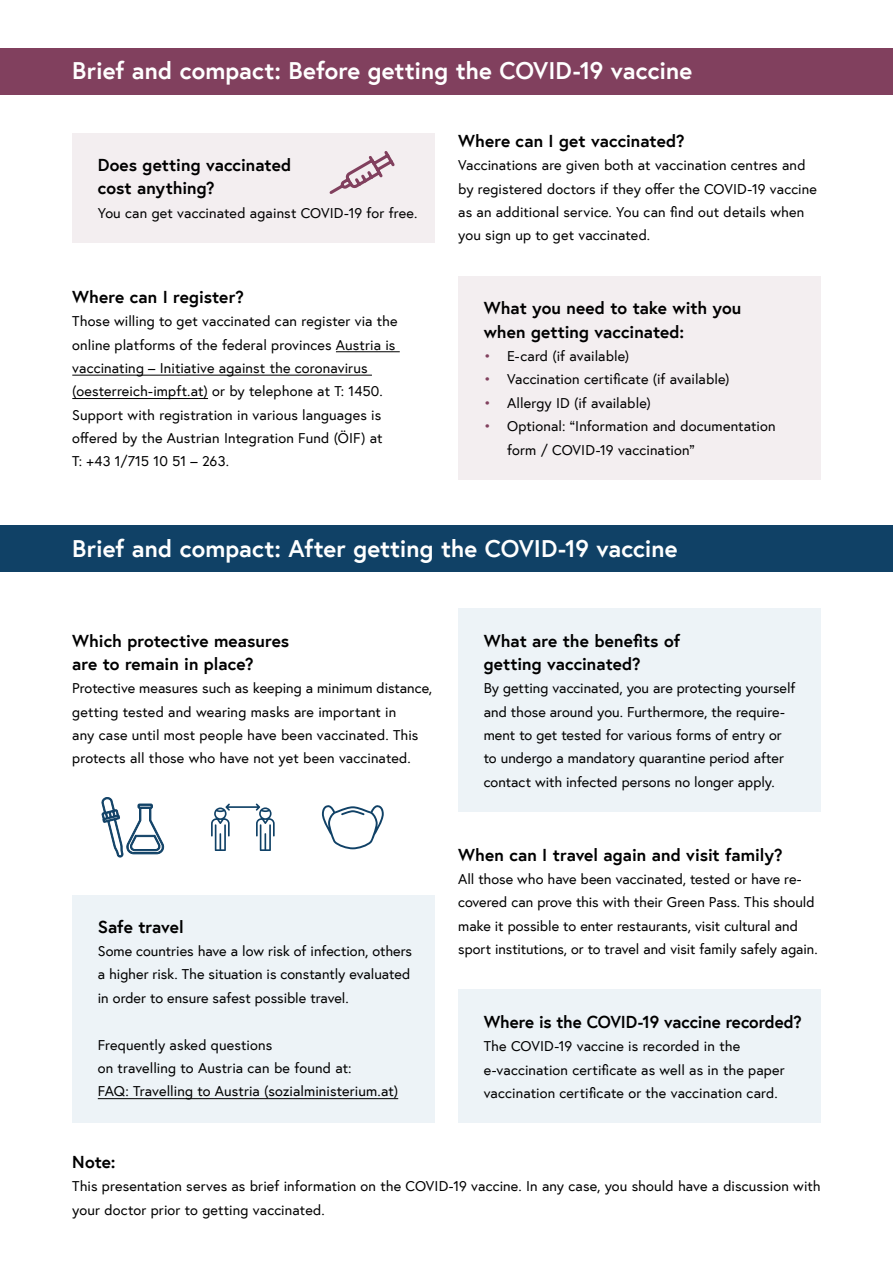
<style>
.page{position:relative;width:893px;height:1263px;background:#fff}
.page>*{position:absolute;margin:0;border:0;box-sizing:border-box;transform-origin:0 0}
.Titelseite_h2_Infoblatt_Untertitel{font:700 24px "Europa Austria";color:#fff}
.h3_Infoblatt_ohne_Nummerierung{font:700 17.25px/23.2px "Europa Austria";color:#000}
.p_ohne_Einzug{font:14.4px/23.4px "Europa Austria";letter-spacing:.005em;color:#000}
.s1{color:#81405e}
</style>
<div class="page">
<div style="left:458px;top:276px;width:363px;height:203px;background:#f0eaed"></div>
<div style="left:72px;top:133px;width:363px;height:110px;background:#f0eaed"></div>
<div style="left:72px;top:895px;width:363px;height:228px;background:#e9f0f5"></div>
<div style="left:458px;top:989px;width:363px;height:134px;background:#e9f0f5"></div>
<div style="left:458px;top:608px;width:363px;height:204px;background:#e9f0f5"></div>
<div style="left:0;top:525px;width:893px;height:47px;background:#104166"></div>
<hr style="left:336px;top:351px;width:64px;height:1px;background:#000">
<hr style="left:72px;top:375px;width:300px;height:1px;background:#000">
<hr style="left:72px;top:398px;width:136px;height:1px;background:#000">
<hr style="left:98px;top:1098px;width:300px;height:1px;background:#000">
<svg style="left:329px;top:151px;width:66px;height:43px"></svg>
<div style="left:0;top:48px;width:893px;height:47px;background:#81405e"></div>
<svg style="left:322px;top:805px;width:62px;height:44px"></svg>
<svg style="left:211px;top:803px;width:64px;height:48px"></svg>
<svg style="left:101px;top:797px;width:63px;height:60px"></svg>
<h2 class="Titelseite_h2_Infoblatt_Untertitel" style="left:72px;top:54px;width:621px">Brief and compact: Before getting the COVID-19 vaccine</h2>
<h3 class="h3_Infoblatt_ohne_Nummerierung" style="left:98px;top:153px;width:195px">Does getting vaccinated cost anything?</h3>
<p class="p_ohne_Einzug" style="left:98px;top:201px;width:321px">You can get vaccinated against COVID-19 for free.</p>
<h3 class="h3_Infoblatt_ohne_Nummerierung" style="left:72px;top:285px;width:173px">Where can I register?</h3>
<p class="p_ohne_Einzug" style="left:72px;top:309px;width:327px">Those willing to get vaccinated can register via the online platforms of the federal provinces Austria is vaccinating – Initiative against the coronavirus (oesterreich-impft.at) or by telephone at T: 1450.</p>
<p class="p_ohne_Einzug" style="left:72px;top:403px;width:312px;text-align:justify">Support with registration in various languages is offered by the Austrian Integration Fund (ÖIF) at T: +43 1/715 10 51 – 263.</p>
<h3 class="h3_Infoblatt_ohne_Nummerierung" style="left:458px;top:129px;width:228px">Where can I get vaccinated?</h3>
<p class="p_ohne_Einzug" style="left:458px;top:153px;width:360px">Vaccinations are given both at vaccination centres and by registered doctors if they offer the COVID-19 vaccine as an additional service. You can find out details when you sign up to get vaccinated.</p>
<h3 class="h3_Infoblatt_ohne_Nummerierung" style="left:484px;top:296px;width:259px">What you need to take with you when getting vaccinated:</h3>
<p class="p_ohne_Einzug" style="left:484px;top:344px;width:147px"><span class="s1">•</span> E-card (if available)</p>
<p class="p_ohne_Einzug" style="left:484px;top:367px;width:248px"><span class="s1">•</span> Vaccination certificate (if available)</p>
<p class="p_ohne_Einzug" style="left:484px;top:391px;width:169px"><span class="s1">•</span> Allergy ID (if available)</p>
<p class="p_ohne_Einzug" style="left:507px;top:414px;width:270px;text-indent:-23px"><span class="s1">•</span> Optional: “Information and documentation form / COVID-19 vaccination”</p>
<h2 class="Titelseite_h2_Infoblatt_Untertitel" style="left:72px;top:532px;width:607px">Brief and compact: After getting the COVID-19 vaccine</h2>
<h3 class="h3_Infoblatt_ohne_Nummerierung" style="left:72px;top:628px;width:218px">Which protective measures are to remain in place?</h3>
<p class="p_ohne_Einzug" style="left:72px;top:676px;width:361px">Protective measures such as keeping a minimum distance, getting tested and wearing masks are important in<br>any case until most people have been vaccinated. This protects all those who have not yet been vaccinated.</p>
<h3 class="h3_Infoblatt_ohne_Nummerierung" style="left:98px;top:914px;width:87px">Safe travel</h3>
<p class="p_ohne_Einzug" style="left:98px;top:939px;width:316px">Some countries have a low risk of infection, others a higher risk. The situation is constantly evaluated in order to ensure safest possible travel.</p>
<p class="p_ohne_Einzug" style="left:98px;top:1032px;width:302px">Frequently asked questions<br>on travelling to Austria can be found at:<br>FAQ: Travelling to Austria (sozialministerium.at)</p>
<h3 class="h3_Infoblatt_ohne_Nummerierung" style="left:484px;top:628px;width:198px">What are the benefits of getting vaccinated?</h3>
<p class="p_ohne_Einzug" style="left:484px;top:676px;width:313px">By getting vaccinated, you are protecting yourself and those around you. Furthermore, the require&shy;ment to get tested for various forms of entry or to undergo a mandatory quarantine period after contact with infected persons no longer apply.</p>
<h3 class="h3_Infoblatt_ohne_Nummerierung" style="left:458px;top:842px;width:326px">When can I travel again and visit family?</h3>
<p class="p_ohne_Einzug" style="left:458px;top:867px;width:361px">All those who have been vaccinated, tested or have re&shy;covered can prove this with their Green Pass. This should make it possible to enter restaurants, visit cultural and sport institutions, or to travel and visit family safely again.</p>
<h3 class="h3_Infoblatt_ohne_Nummerierung" style="left:484px;top:1009px;width:320px">Where is the COVID-19 vaccine recorded?</h3>
<p class="p_ohne_Einzug" style="left:484px;top:1034px;width:303px">The COVID-19 vaccine is recorded in the e-vaccination certificate as well as in the paper vaccination certificate or the vaccination card.</p>
<h3 class="h3_Infoblatt_ohne_Nummerierung" style="left:72px;top:1150px;width:45px">Note:</h3>
<p class="p_ohne_Einzug" style="left:72px;top:1174px;width:750px">This presentation serves as brief information on the COVID-19 vaccine. In any case, you should have a discussion with your doctor prior to getting vaccinated.</p>
</div>
